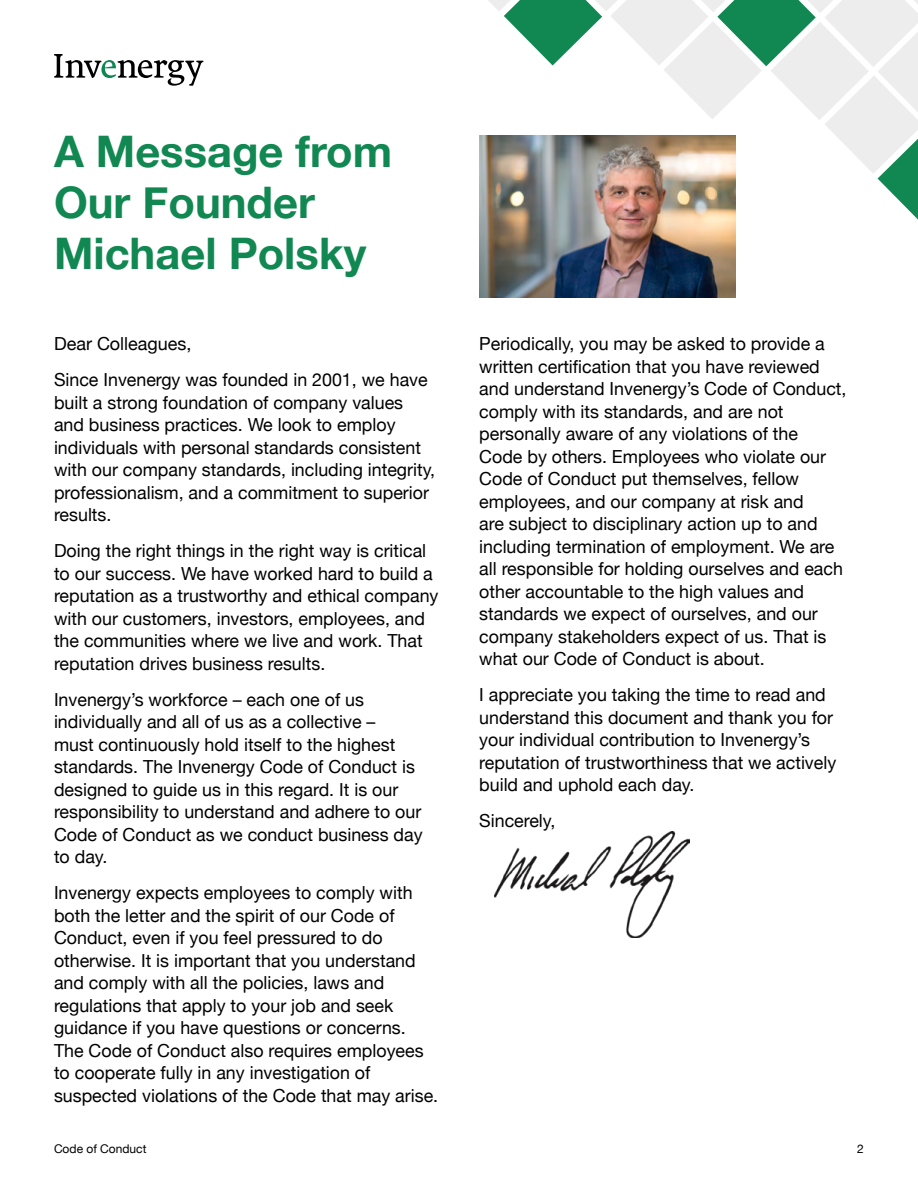
<style>
.page{position:relative;width:918px;height:1188px;background:#fff}
.page>*{position:absolute;margin:0;border:0;box-sizing:border-box;transform-origin:0 0}
.t1{font:700 43.5px/51px "Helvetica Neue";color:#118851}
.t2{font:18px/22.5px "Helvetica Neue";color:#000}
.t3{font:12px "Helvetica Neue";color:#000}
</style>
<div class="page">
<svg style="left:54px;top:54px;width:149px;height:32px"></svg>
<svg style="left:488px;top:0;width:430px;height:220px"></svg>
<img style="left:479px;top:136px;width:256px;height:161px">
<img style="left:494px;top:832px;width:196px;height:106px">
<h1 class="t1" style="left:54px;top:127px;width:340px">A Message from<br>Our Founder<br>Michael Polsky</h1>
<p class="t2" style="left:54px;top:327px;width:375px;line-height:36px">Dear Colleagues,<br>Since Invenergy was founded in 2001, we have</p>
<p class="t2" style="left:54px;top:392px;width:383px">built a strong foundation of company values and business practices. We look to employ individuals with personal standards consistent with our company standards, including integrity, professionalism, and a commitment to superior results.</p>
<p class="t2" style="left:54px;top:541px;width:386px">Doing the right things in the right way is critical to our success. We have worked hard to build a reputation as a trustworthy and ethical company with our customers, investors, employees, and the communities where we live and work. That reputation drives business results.</p>
<p class="t2" style="left:54px;top:689px;width:370px">Invenergy’s workforce – each one of us individually and all of us as a collective –<br>must continuously hold itself to the highest standards. The Invenergy Code of Conduct is designed to guide us in this regard. It is our responsibility to understand and adhere to our Code of Conduct as we conduct business day to day.</p>
<p class="t2" style="left:54px;top:883px;width:386px">Invenergy expects employees to comply with both the letter and the spirit of our Code of Conduct, even if you feel pressured to do otherwise. It is important that you understand and comply with all the policies, laws and regulations that apply to your job and seek guidance if you have questions or concerns.<br>The Code of Conduct also requires employees to cooperate fully in any investigation of suspected violations of the Code that may arise.</p>
<p class="t2" style="left:479px;top:334px;width:369px">Periodically, you may be asked to provide a written certification that you have reviewed and understand Invenergy’s Code of Conduct, comply with its standards, and are not personally aware of any violations of the<br>Code by others. Employees who violate our Code of Conduct put themselves, fellow employees, and our company at risk and<br>are subject to disciplinary action up to and including termination of employment. We are all responsible for holding ourselves and each other accountable to the high values and standards we expect of ourselves, and our company stakeholders expect of us. That is what our Code of Conduct is about.</p>
<p class="t2" style="left:479px;top:685px;width:359px">I appreciate you taking the time to read and understand this document and thank you for your individual contribution to Invenergy’s reputation of trustworthiness that we actively build and uphold each day.</p>
<p class="t2" style="left:479px;top:811px;width:78px">Sincerely,</p>
<p class="t3" style="left:54px;top:1140px;width:94px">Code of Conduct</p>
<p class="t3" style="left:857px;top:1140px;width:8px">2</p>
</div>
